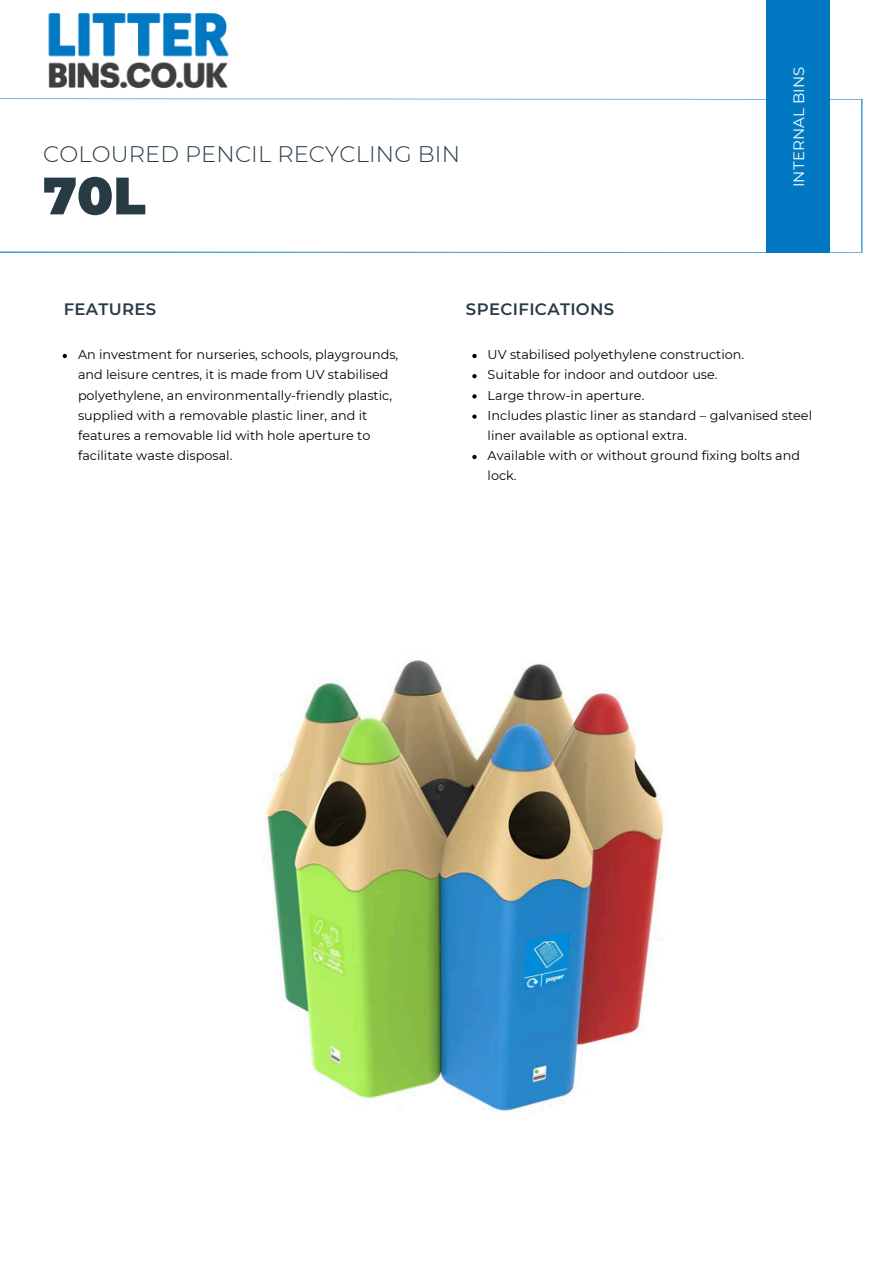
<style>
.page{position:relative;width:894px;height:1264px;background:#fff}
.page>*{position:absolute;margin:0;border:0;box-sizing:border-box;transform-origin:0 0}
.t1{font:900 52.5px "Montserrat";color:#283b45}
.t2{font:300 22.5px "Montserrat";letter-spacing:.005em;color:#283b45}
.t3{font:600 16.5px "Montserrat";letter-spacing:.02em;color:#283b45}
.t4{font:15px "Montserrat";letter-spacing:.01em;color:#fff}
.t5{font:12.75px/20.2px "Montserrat";color:#000}
</style>
<div class="page">
<svg style="left:0;top:98px;width:862px;height:155px"></svg>
<div style="left:765px;top:0;width:64px;height:252px;background:#0078c2"></div>
<img style="left:265px;top:660px;width:399px;height:452px">
<svg style="left:63px;top:354px;width:4px;height:4px"></svg>
<svg style="left:472px;top:354px;width:4px;height:4px"></svg>
<svg style="left:472px;top:374px;width:4px;height:4px"></svg>
<svg style="left:472px;top:394px;width:4px;height:4px"></svg>
<svg style="left:472px;top:414px;width:4px;height:5px"></svg>
<svg style="left:472px;top:455px;width:4px;height:4px"></svg>
<img style="left:48px;top:13px;width:181px;height:76px">
<p class="t2" style="left:43px;top:140px;width:418px">COLOURED PENCIL RECYCLING BIN</p>
<p class="t1" style="left:43px;top:163px;width:104px">70L</p>
<p class="t4" style="left:789px;top:187px;width:124px;rotate:-90deg">WHEELED BINS</p>
<p class="t4" style="left:789px;top:187px;width:122px;rotate:-90deg">INTERNAL BINS</p>
<h1 class="t3" style="left:64px;top:299px;width:94px">FEATURES</h1>
<h4 class="t3" style="left:466px;top:299px;width:150px">SPECIFICATIONS</h4>
<h4 class="t5" style="left:78px;top:344px;width:322px">An investment for nurseries, schools, playgrounds, and leisure centres, it is made from UV stabilised polyethylene, an environmentally-friendly plastic, supplied with a removable plastic liner, and it features a removable lid with hole aperture to facilitate waste disposal.</h4>
<h3 class="t5" style="left:487px;top:344px;width:258px">UV stabilised polyethylene construction.</h3>
<h3 class="t5" style="left:487px;top:365px;width:231px">Suitable for indoor and outdoor use.</h3>
<p class="t5" style="left:487px;top:385px;width:158px">Large throw-in aperture.</p>
<p class="t5" style="left:487px;top:405px;width:326px">Includes plastic liner as standard – galvanised steel liner available as optional extra.</p>
<p class="t5" style="left:487px;top:445px;width:314px">Available with or without ground fixing bolts and lock.</p>
</div>
